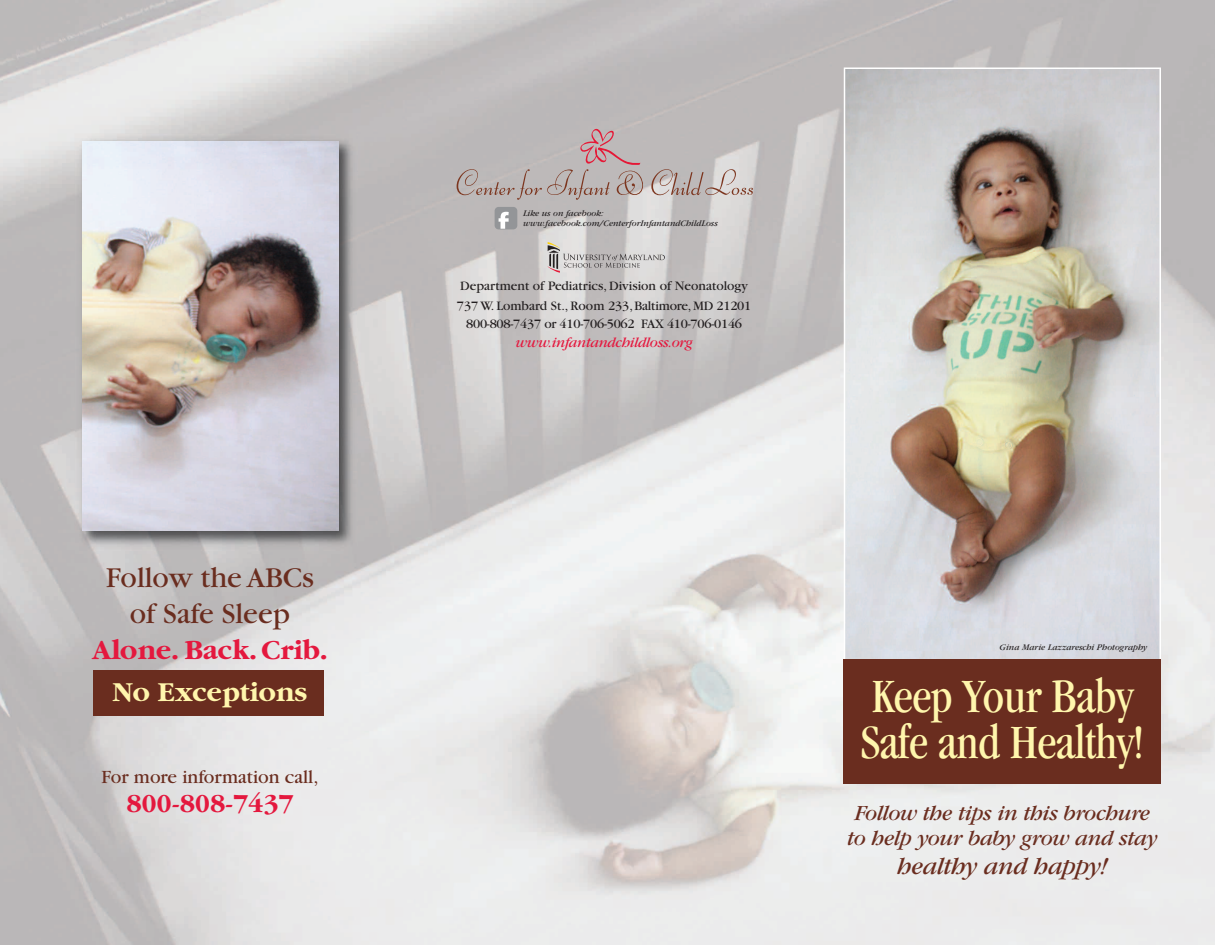
<style>
.page{position:relative;width:1215px;height:945px;background:#fff}
.page>*{position:absolute;margin:0;border:0;box-sizing:border-box;transform-origin:0 0}
.t1{font:condensed 49.5px/46.5px "Garamond";letter-spacing:-.01em;color:#fff6ad}
.t2{font:30px/36px "Garamond";color:#6a2d1f;text-align:center}
.t3{font:700 28.5px "Garamond";color:#e4183e}
.t4{font:700 28.5px "Garamond";color:#fff6ad}
.t5{font:700 27px "Garamond";color:#e4183e}
.t6{font:italic 25.5px "Garamond";letter-spacing:-.015em;color:#6a2d1f}
.t7{font:italic 22.5px/25.5px "Garamond";letter-spacing:-.015em;color:#6a2d1f;text-align:center}
.t8{font:19.5px "Garamond";color:#6a2d1f}
.t9{font:italic 15px "Garamond";letter-spacing:-.02em;color:#e4183e}
.t10{font:13.5px/19.5px "Garamond";color:#231f20}
.t11{font:italic 9px/10.5px "Garamond";color:#231f20}
</style>
<div class="page">
<img style="left:0;top:0;width:1215px;height:945px">
<img style="left:847px;top:71px;width:311px;height:588px">
<div style="left:844px;top:68px;width:317px;height:600px;border:2px solid #fff"></div>
<svg style="left:651px;top:169px;width:102px;height:26px;background:#c2b6b2"></svg>
<svg style="left:457px;top:129px;width:186px;height:71px;background:#baafaf"></svg>
<svg style="left:548px;top:242px;width:117px;height:31px;background:#c3c0bf"></svg>
<div style="left:844px;top:659px;width:317px;height:125px;background:#6a2d1f"></div>
<div style="left:495px;top:207px;width:22px;height:22px;background:#939598;border-radius:4px"></div>
<svg style="left:499px;top:212px;width:10px;height:17px"></svg>
<img style="left:76px;top:135px;width:282px;height:415px">
<img style="left:82px;top:141px;width:257px;height:390px">
<div style="left:93px;top:670px;width:231px;height:46px;background:#6a2d1f"></div>
<h2 class="t2" style="left:106px;top:562px;width:209px">Follow the ABCs of Safe Sleep</h2>
<h3 class="t3" style="left:92px;top:632px;width:237px">Alone. Back. Crib.</h3>
<h3 class="t4" style="left:112px;top:674px;width:197px">No Exceptions</h3>
<h3 class="t8" style="left:102px;top:770px;width:218px">For more information call,</h3>
<h3 class="t5" style="left:126px;top:787px;width:169px">800-808-7437</h3>
<p class="t11" style="left:523px;top:209px;width:196px">Like us on facebook: www.facebook.com/CenterforInfantandChildLoss</p>
<p class="t10" style="left:457px;top:278px;width:296px">Department of Pediatrics, Division of Neonatology<br>737 W. Lombard St.,Room 233,Baltimore,MD 21201</p>
<p class="t10" style="left:466px;top:315px;width:277px">800-808-7437 or 410-706-5062 FAX 410-706-0146</p>
<p class="t9" style="left:515px;top:338px;width:179px">www.infantandchildloss.org</p>
<p class="t11" style="left:1000px;top:642px;width:149px">Gina Marie Lazzareschi Photography</p>
<h1 class="t1" style="left:861px;top:676px;width:285px">Keep Your Baby<br>Safe and Healthy!</h1>
<h3 class="t7" style="left:847px;top:802px;width:312px">Follow the tips in this brochure to help your baby grow and stay</h3>
<h3 class="t6" style="left:897px;top:857px;width:212px">healthy and happy!</h3>
</div>
